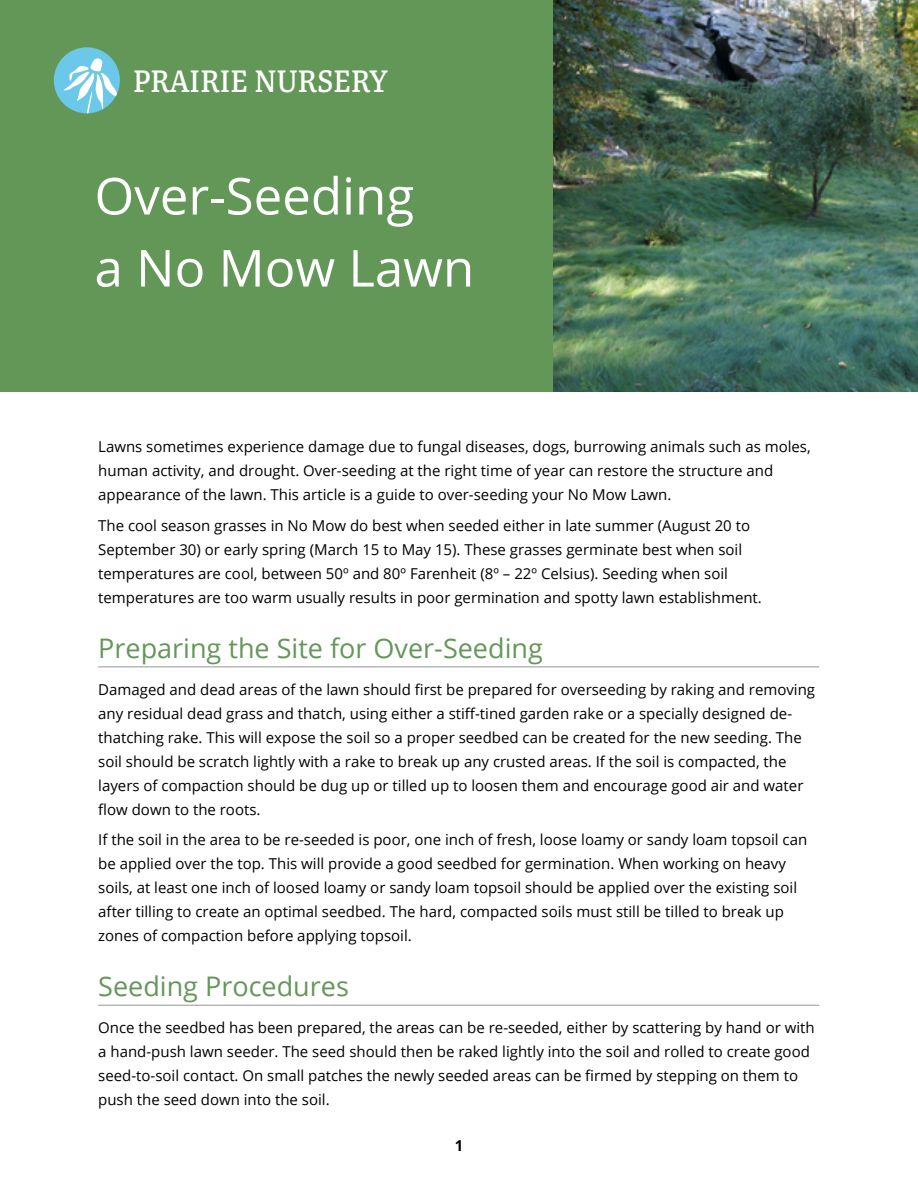
<style>
.page{position:relative;width:918px;height:1188px;background:#fff}
.page>*{position:absolute;margin:0;border:0;box-sizing:border-box;transform-origin:0 0}
.t1{font:51px/72px "Open Sans";color:#fff}
.t2{font:30.45px "Portada Text Bk";letter-spacing:-.015em;color:#fff;scale:.88 1}
.t3{font:27px "Open Sans";color:#639758}
.t4{font:15px/24px "Open Sans";color:#000}
.t5{font:700 15px "Open Sans";color:#000}
</style>
<div class="page">
<hr style="left:98px;top:666px;width:721px;height:1px;background:#939598">
<hr style="left:98px;top:1005px;width:721px;height:1px;background:#939598">
<div style="left:0;top:0;width:918px;height:392px;background:#639758"></div>
<img style="left:554px;top:0;width:364px;height:392px">
<div style="left:54px;top:47px;width:66px;height:66px;background:#6cc8e9;border-radius:50%"></div>
<svg style="left:63px;top:58px;width:57px;height:55px"></svg>
<h2 class="t2" style="left:133px;top:60px;width:291px">PRAIRIE NURSERY</h2>
<h1 class="t1" style="left:94px;top:159px;width:381px">Over-Seeding<br>a No Mow Lawn</h1>
<p class="t4" style="left:98px;top:435px;width:714px">Lawns sometimes experience damage due to fungal diseases, dogs, burrowing animals such as moles, human activity, and drought. Over-seeding at the right time of year can restore the structure and appearance of the lawn. This article is a guide to over-seeding your No Mow Lawn.</p>
<p class="t4" style="left:98px;top:513px;width:665px">The cool season grasses in No Mow do best when seeded either in late summer (August 20 to September 30) or early spring (March 15 to May 15). These grasses germinate best when soil temperatures are cool, between 50º and 80º Farenheit (8º – 22º Celsius). Seeding when soil temperatures are too warm usually results in poor germination and spotty lawn establishment.</p>
<h3 class="t3" style="left:98px;top:630px;width:446px">Preparing the Site for Over-Seeding</h3>
<p class="t4" style="left:98px;top:677px;width:718px">Damaged and dead areas of the lawn should first be prepared for overseeding by raking and removing any residual dead grass and thatch, using either a stiff-tined garden rake or a specially designed de&shy;thatching rake. This will expose the soil so a proper seedbed can be created for the new seeding. The soil should be scratch lightly with a rake to break up any crusted areas. If the soil is compacted, the layers of compaction should be dug up or tilled up to loosen them and encourage good air and water flow down to the roots.</p>
<p class="t4" style="left:98px;top:827px;width:711px">If the soil in the area to be re-seeded is poor, one inch of fresh, loose loamy or sandy loam topsoil can be applied over the top. This will provide a good seedbed for germination. When working on heavy soils, at least one inch of loosed loamy or sandy loam topsoil should be applied over the existing soil after tilling to create an optimal seedbed. The hard, compacted soils must still be tilled to break up zones of compaction before applying topsoil.</p>
<h3 class="t3" style="left:98px;top:968px;width:252px">Seeding Procedures</h3>
<p class="t4" style="left:98px;top:1015px;width:718px">Once the seedbed has been prepared, the areas can be re-seeded, either by scattering by hand or with a hand-push lawn seeder. The seed should then be raked lightly into the soil and rolled to create good seed-to-soil contact. On small patches the newly seeded areas can be firmed by stepping on them to push the seed down into the soil.</p>
<p class="t5" style="left:455px;top:1135px;width:10px">1</p>
</div>
